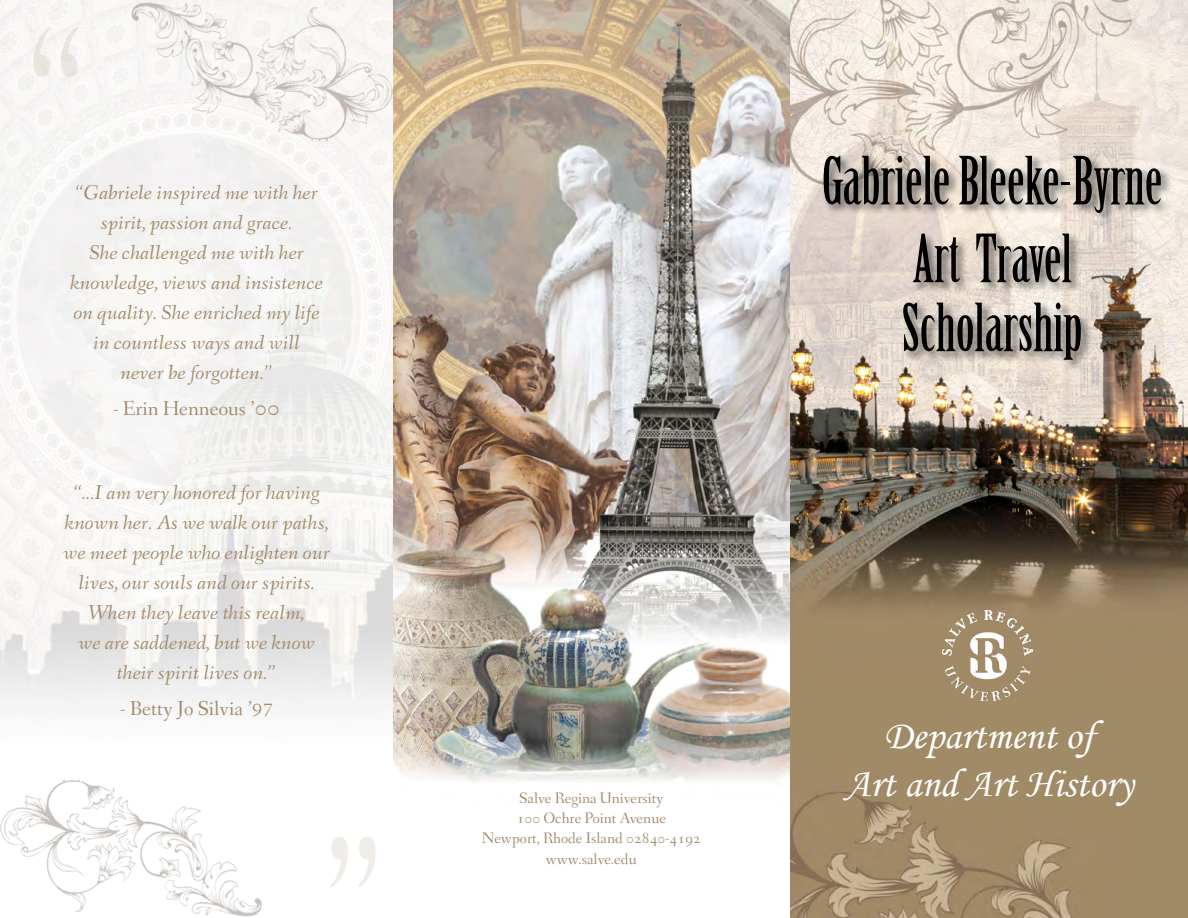
<style>
.page{position:relative;width:1188px;height:918px;background:#fff}
.page>*{position:absolute;margin:0;border:0;box-sizing:border-box;transform-origin:0 0}
.t1{font:225px "Birch Std";color:#a18867}
.t2{font:64.8px/77.7px "Birch Std";color:#000;text-align:center}
.t3{font:40.5px "Monotype Corsiva";color:#fff}
.t4{font:italic 21px/30px "Fanwood";color:#a18867;text-align:center}
.t5{font:21px "Fanwood";color:#a18867}
.t6{font:15.75px/20.2px "Fanwood";color:#a18867;text-align:center}
.s1{font-size:25.5px}
</style>
<div class="page">
<img style="left:0;top:0;width:392px;height:706px">
<img style="left:393px;top:0;width:397px;height:782px">
<img style="left:790px;top:0;width:398px;height:918px">
<div style="left:821px;top:153px;width:351px;height:218px;background:#000;opacity:.57"></div>
<img style="left:943px;top:610px;width:89px;height:90px">
<img style="left:131px;top:0;width:262px;height:145px">
<img style="left:0;top:779px;width:262px;height:138px">
<h1 class="t1" style="left:27px;top:-13px;width:59px">“</h1>
<p class="t4" style="left:70px;top:178px;width:254px">“Gabriele inspired me with her spirit, passion and grace.<br>She challenged me with her knowledge, views and insistence on quality. She enriched my life in countless ways and will never be forgotten.”</p>
<p class="t5" style="left:113px;top:396px;width:168px">- Erin Henneous ’<span class="s1">00</span></p>
<p class="t4" style="left:63px;top:478px;width:268px">“...I am very honored for having known her. As we walk our paths, we meet people who enlighten our lives, our souls and our spirits.<br>When they leave this realm,<br>we are saddened, but we know their spirit lives on.”</p>
<p class="t5" style="left:120px;top:696px;width:154px">- Betty Jo Silvia ’97</p>
<h1 class="t1" style="left:324px;top:797px;width:59px">”</h1>
<p class="t6" style="left:519px;top:789px;width:146px">Salve Regina University</p>
<p class="t6" style="left:482px;top:809px;width:221px">100 Ochre Point Avenue<br>Newport, Rhode Island 02840-4192 www.salve.edu</p>
<h2 class="t2" style="left:822px;top:144px;width:342px">Gabriele Bleeke-Byrne<br>Art Travel</h2>
<h2 class="t2" style="left:902px;top:290px;width:182px">Scholarship</h2>
<h3 class="t3" style="left:884px;top:711px;width:212px">Department of</h3>
<h3 class="t3" style="left:845px;top:759px;width:290px">Art and Art History</h3>
</div>
